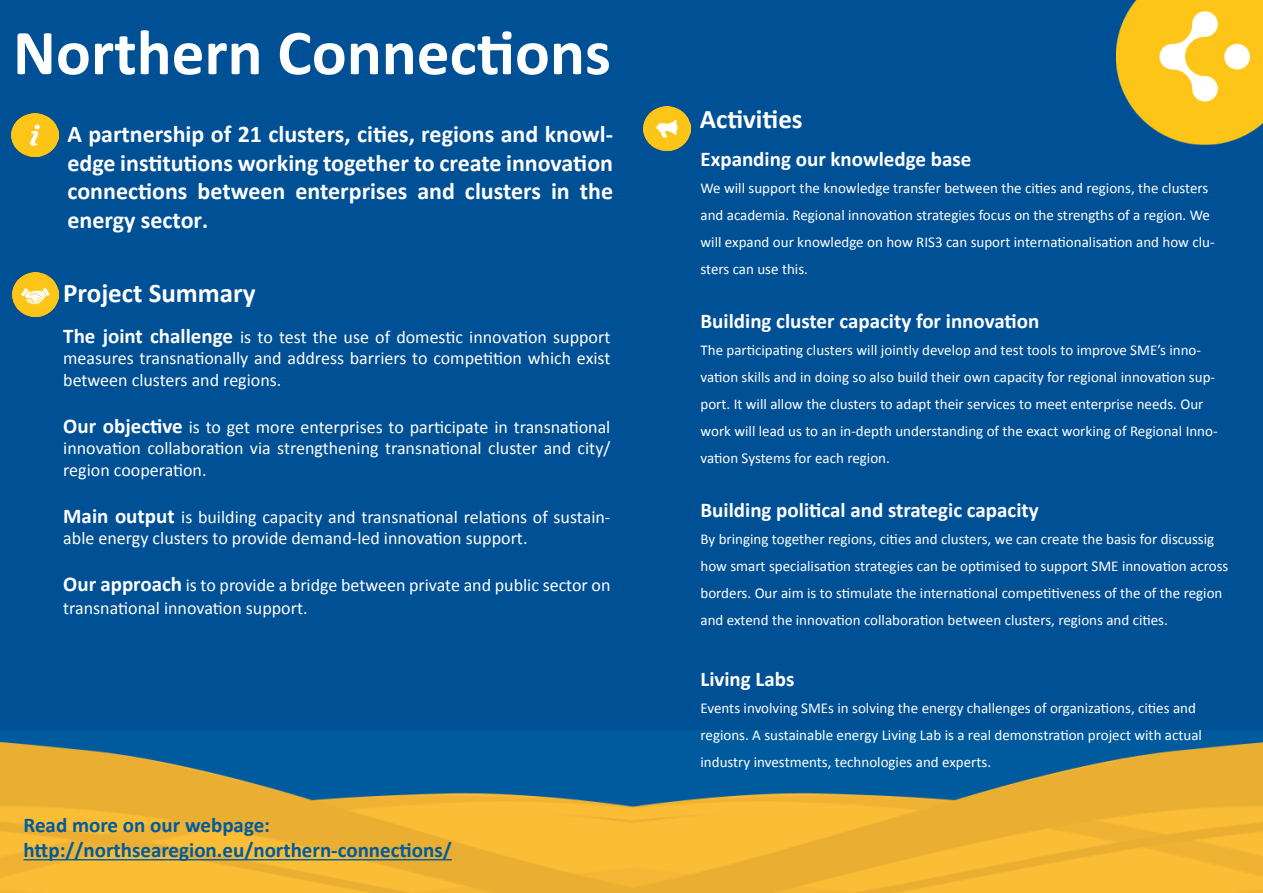
<style>
.page{position:relative;width:1263px;height:893px;background:#fff}
.page>*{position:absolute;margin:0;border:0;box-sizing:border-box;transform-origin:0 0}
.t1{font:700 64.5px "Calibri";color:#fff}
.Slogan{font:700 27px "Calibri";color:#fff}
.Slogan-2{font:700 24px/28.8px "Calibri";color:#fff;text-align:justify}
.Slogan-3{font:700 21px "Calibri";color:#fff}
.Slogan-4{font:700 21px/25.2px "Calibri";color:#005b9e}
.Slogan-5{font:700 18.15px "Calibri";color:#0a4f9e}
.Slogan-6{font:18px/21.6px "Calibri";color:#fff;text-align:justify}
.Slogan-7{font:15px/27px "Calibri";color:#fff}
.s1{font-size:22.5px}
.s2{font-weight:700;font-size:21px}
</style>
<div class="page">
<img style="left:0;top:450px;width:1263px;height:443px">
<div style="left:0;top:0;width:1263px;height:450px;background:#005095"></div>
<img style="left:12px;top:113px;width:46px;height:43px">
<img style="left:13px;top:272px;width:46px;height:45px">
<img style="left:644px;top:106px;width:46px;height:44px">
<hr style="left:43px;top:845px;width:438px;height:1px;background:#0a4f9e">
<img style="left:1116px;top:0;width:147px;height:144px">
<hr style="left:24px;top:859px;width:428px;height:1px;background:#005b9e">
<p class="t1" style="left:13px;top:7px;width:599px">Northern Connections</p>
<p class="Slogan-2" style="left:67px;top:119px;width:547px">A partnership of 21 clusters, cities, regions and knowl&shy;edge institutions working together to create innovation connections between enterprises and clusters in the energy sector<span class="s1">.</span></p>
<p class="Slogan" style="left:63px;top:274px;width:194px">Project Summary</p>
<p class="Slogan-6" style="left:63px;top:325px;width:549px"><span class="s2">The joint challenge</span> is to test the use of domestic innovation support measures transnationally and address barriers to competition which exist between clusters and regions.</p>
<p class="Slogan-6" style="left:63px;top:415px;width:549px"><span class="s2">Our objective</span> is to get more enterprises to participate in transnational innovation collaboration via strengthening transnational cluster and city/ region cooperation.</p>
<p class="Slogan-6" style="left:63px;top:505px;width:549px"><span class="s2">Main output</span> is building capacity and transnational relations of sustain&shy;able energy clusters to provide demand-led innovation support.</p>
<p class="Slogan-6" style="left:63px;top:573px;width:549px;line-height:23.4px"><span class="s2">Our approach</span> is to provide a bridge between private and public sector on transnational innovation support.</p>
<p class="Slogan-5" style="left:43px;top:803px;width:217px">Read more on our webpage:</p>
<p class="Slogan-4" style="left:24px;top:812px;width:430px">Read more on our webpage: http://northsearegion.eu/northern-connections/</p>
<p class="Slogan" style="left:700px;top:100px;width:105px">Activities</p>
<p class="Slogan-3" style="left:700px;top:144px;width:272px">Expanding our knowledge base</p>
<p class="Slogan-7" style="left:700px;top:174px;width:509px">We will support the knowledge transfer between the cities and regions, the clusters</p>
<p class="Slogan-7" style="left:700px;top:201px;width:511px">and academia. Regional innovation strategies focus on the strengths of a region. We</p>
<p class="Slogan-7" style="left:700px;top:228px;width:516px">will expand our knowledge on how RIS3 can suport internationalisation and how clu&shy;sters can use this.</p>
<p class="Slogan-3" style="left:700px;top:306px;width:340px">Building cluster capacity for innovation</p>
<p class="Slogan-7" style="left:700px;top:336px;width:502px">The participating clusters will jointly develop and test tools to improve SME’s inno-</p>
<p class="Slogan-7" style="left:700px;top:363px;width:519px">vation skills and in doing so also build their own capacity for regional innovation sup&shy;port. It will allow the clusters to adapt their services to meet enterprise needs. Our work will lead us to an in-depth understanding of the exact working of Regional Inno-</p>
<p class="Slogan-7" style="left:700px;top:444px;width:191px">vation Systems for each region.</p>
<p class="Slogan-3" style="left:700px;top:495px;width:340px">Building political and strategic capacity</p>
<p class="Slogan-7" style="left:700px;top:525px;width:515px">By bringing together regions, cities and clusters, we can create the basis for discussig</p>
<p class="Slogan-7" style="left:700px;top:552px;width:529px">how smart specialisation strategies can be optimised to support SME innovation across borders. Our aim is to stimulate the international competitiveness of the of the region</p>
<p class="Slogan-7" style="left:700px;top:606px;width:469px">and extend the innovation collaboration between clusters, regions and cities.</p>
<p class="Slogan-3" style="left:700px;top:664px;width:95px">Living Labs</p>
<p class="Slogan-7" style="left:700px;top:694px;width:503px">Events involving SMEs in solving the energy challenges of organizations, cities and regions. A sustainable energy Living Lab is a real demonstration project with actual</p>
<p class="Slogan-7" style="left:700px;top:748px;width:292px">industry investments, technologies and experts.</p>
</div>
